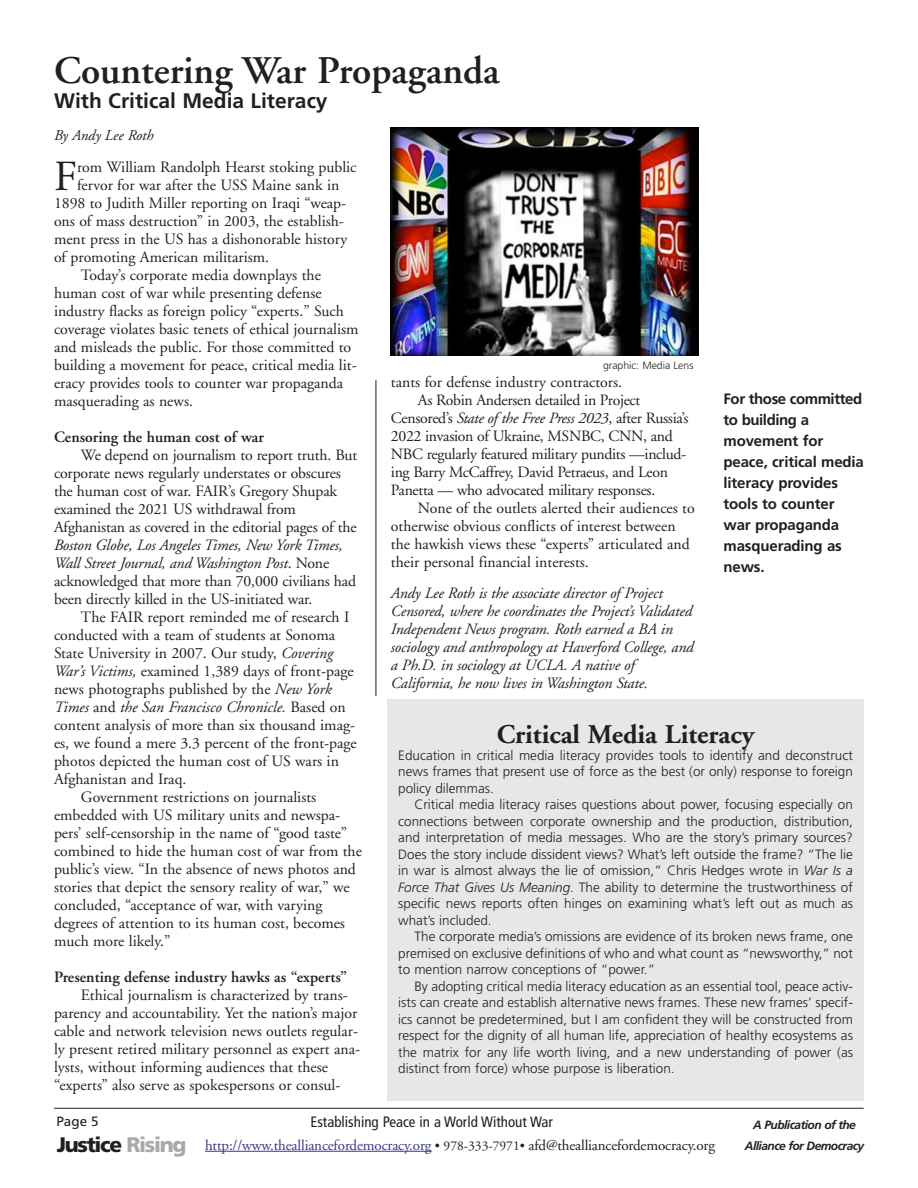
<style>
.page{position:relative;width:918px;height:1188px;background:#fff}
.page>*{position:absolute;margin:0;border:0;box-sizing:border-box;transform-origin:0 0}
.Drop_Cap{font:42.9px "Adobe Garamond";color:#231f20}
.Headline{font:600 39px "Adobe Garamond";color:#231f20}
.Box_headline{font:700 27px "Adobe Garamond";color:#231f20}
.Small_Headline{font:700 21px "Frutiger LT Std";color:#231f20}
.t1{font:900 21px "Frutiger LT Std";letter-spacing:-.065em;color:#231f20}
.body_text{font:15.75px/18px "Adobe Garamond";color:#231f20}
.Author_Bio{font:italic 15.75px/18px "Adobe Garamond";letter-spacing:-.01em;color:#231f20}
.body_text-2{font:15.75px/18px "Adobe Garamond";letter-spacing:-.02em;color:#231f20}
.Drop_Cap-2{font:15.75px "Adobe Garamond";color:#231f20}
.body_text-3{font:600 15.75px "Adobe Garamond";color:#231f20}
.Sidebar_Quotes{font:700 15px/21px "Frutiger LT Std";letter-spacing:-.01em;color:#231f20}
.t2{font:15px "Adobe Garamond";letter-spacing:-.01em;color:#38378d}
.t3{font:condensed 15px "Frutiger LT Std";color:#231f20}
.Sidebar_Quotes-2{font:700 15px/21px "Frutiger LT Std";letter-spacing:-.03em;color:#231f20}
.Author{font:italic 15px "Adobe Garamond";color:#231f20}
.Box_text{font:300 13.5px/16.5px "Frutiger LT Std";color:#231f20;text-align:justify}
.t4{font:13.5px "Frutiger LT Std";color:#231f20}
.t5{font:italic 700 12px "Frutiger LT Std";letter-spacing:-.045em;color:#231f20}
.Photo_credit{font:300 10.5px "Frutiger LT Std";color:#231f20}
.s1{font-style:italic}
.s2{color:#a8a9ad}
.s3{font-size:13.5px;color:#231f20}
.s4{color:#231f20}
</style>
<div class="page">
<hr style="left:54px;top:1108px;width:810px;height:1px;background:#231f20">
<hr style="left:205px;top:1151px;width:226px;height:1px;background:#38378d">
<div style="left:387px;top:700px;width:477px;height:401px;background:#e6e7e9"></div>
<img style="left:390px;top:127px;width:309px;height:228px">
<hr style="left:376px;top:380px;width:1px;height:316px;background:#231f20">
<p class="Headline" style="left:54px;top:49px;width:447px">Countering War Propaganda</p>
<p class="Small_Headline" style="left:54px;top:88px;width:275px">With Critical Media Literacy</p>
<p class="Author" style="left:54px;top:128px;width:101px">By Andy Lee Roth</p>
<p class="Drop_Cap" style="left:54px;top:153px;width:25px">F</p>
<p class="Drop_Cap-2" style="left:77px;top:158px;width:281px">rom William Randolph Hearst stoking public</p>
<p class="Drop_Cap-2" style="left:77px;top:176px;width:264px">fervor for war after the USS Maine sank in</p>
<p class="Drop_Cap-2" style="left:54px;top:194px;width:294px">1898 to Judith Miller reporting on Iraqi “weap-</p>
<p class="Drop_Cap-2" style="left:54px;top:212px;width:291px">ons of mass destruction” in 2003, the establish-</p>
<p class="Drop_Cap-2" style="left:54px;top:230px;width:295px">ment press in the US has a dishonorable history</p>
<p class="Drop_Cap-2" style="left:54px;top:248px;width:217px">of promoting American militarism.</p>
<p class="body_text" style="left:54px;top:266px;width:306px;text-indent:27px">Today’s corporate media downplays the human cost of war while presenting defense industry flacks as foreign policy “experts.” Such coverage violates basic tenets of ethical journalism and misleads the public. For those committed to building a movement for peace, critical media lit&shy;eracy provides tools to counter war propaganda masquerading as news.</p>
<p class="body_text-3" style="left:54px;top:428px;width:212px">Censoring the human cost of war</p>
<p class="body_text" style="left:54px;top:446px;width:305px;text-indent:27px">We depend on journalism to report truth. But corporate news regularly understates or obscures the human cost of war. FAIR’s Gregory Shupak examined the 2021 US withdrawal from Afghanistan as covered in the editorial pages of the <span class="s1">Boston Globe, Los Angeles Times, New York Times, Wall Street Journal, and Washington Post</span>. None acknowledged that more than 70,000 civilians had been directly killed in the US-initiated war.</p>
<p class="body_text" style="left:54px;top:608px;width:304px;text-indent:27px">The FAIR report reminded me of research I conducted with a team of students at Sonoma State University in 2007. Our study, <span class="s1">Covering War’s Victims,</span> examined 1,389 days of front-page news photographs published by the <span class="s1">New York Times</span> and <span class="s1">the San Francisco Chronicle.</span> Based on content analysis of more than six thousand imag&shy;es, we found a mere 3.3 percent of the front-page photos depicted the human cost of US wars in Afghanistan and Iraq.</p>
<p class="body_text" style="left:54px;top:788px;width:309px;text-indent:27px">Government restrictions on journalists embedded with US military units and newspa&shy;pers’ self-censorship in the name of “good taste” combined to hide the human cost of war from the public’s view. “In the absence of news photos and stories that depict the sensory reality of war,” we concluded, “acceptance of war, with varying degrees of attention to its human cost, becomes much more likely.”</p>
<p class="body_text-3" style="left:54px;top:968px;width:295px">Presenting defense industry hawks as “experts”</p>
<p class="body_text" style="left:54px;top:986px;width:308px;text-indent:27px">Ethical journalism is characterized by trans&shy;parency and accountability. Yet the nation’s major cable and network television news outlets regular&shy;ly present retired military personnel as expert ana&shy;lysts, without informing audiences that these “experts” also serve as spokespersons or consul-</p>
<p class="Photo_credit" style="left:603px;top:359px;width:92px">graphic: Media Lens</p>
<p class="body_text" style="left:391px;top:373px;width:233px">tants for defense industry contractors.</p>
<p class="body_text-2" style="left:391px;top:391px;width:299px;text-indent:27px">As Robin Andersen detailed in Project Censored’s <span class="s1">State of the Free Press 2023</span>, after Russia’s 2022 invasion of Ukraine, MSNBC, CNN, and NBC regularly featured military pundits —includ&shy;ing Barry McCaffrey, David Petraeus, and Leon Panetta — who advocated military responses.</p>
<p class="body_text" style="left:391px;top:499px;width:305px;text-indent:27px">None of the outlets alerted their audiences to otherwise obvious conflicts of interest between the hawkish views these “experts” articulated and their personal financial interests.</p>
<p class="Author_Bio" style="left:391px;top:585px;width:304px">Andy Lee Roth is the associate director of Project Censored, where he coordinates the Project’s Validated Independent News program. Roth earned a BA in sociology and anthropology at Haverford College, and a Ph.D. in sociology at UCLA. A native of California, he now lives in Washington State.</p>
<p class="Sidebar_Quotes-2" style="left:724px;top:388px;width:140px">For those committed to building a</p>
<p class="Sidebar_Quotes" style="left:724px;top:430px;width:142px">movement for peace, critical media literacy provides tools to counter war propaganda masquerading as news.</p>
<p class="Box_headline" style="left:497px;top:720px;width:259px">Critical Media Literacy</p>
<p class="Box_text" style="left:398px;top:747px;width:456px">Education in critical media literacy provides tools to identify and deconstruct news frames that present use of force as the best (or only) response to foreign policy dilemmas.</p>
<p class="Box_text" style="left:398px;top:796px;width:456px;text-indent:16px">Critical media literacy raises questions about power, focusing especially on connections between corporate ownership and the production, distribution, and interpretation of media messages. Who are the story’s primary sources?<br>Does the story include dissident views? What’s left outside the frame? “The lie in war is almost always the lie of omission,” Chris Hedges wrote in <span class="s1">War Is a Force That Gives Us Meaning</span>. The ability to determine the trustworthiness of specific news reports often hinges on examining what’s left out as much as what’s included.</p>
<p class="Box_text" style="left:398px;top:928px;width:456px;text-indent:16px">The corporate media’s omissions are evidence of its broken news frame, one premised on exclusive definitions of who and what count as “newsworthy,” not to mention narrow conceptions of “power.”</p>
<p class="Box_text" style="left:398px;top:978px;width:456px;text-indent:16px">By adopting critical media literacy education as an essential tool, peace activ&shy;ists can create and establish alternative news frames. These new frames’ specif&shy;ics cannot be predetermined, but I am confident they will be constructed from respect for the dignity of all human life, appreciation of healthy ecosystems as the matrix for any life worth living, and a new understanding of power (as distinct from force) whose purpose is liberation.</p>
<p class="t4" style="left:56px;top:1113px;width:44px">Page 5</p>
<h3 class="t1" style="left:57px;top:1132px;width:131px">Justice <span class="s2">Rising</span></h3>
<p class="t3" style="left:310px;top:1113px;width:244px">Establishing Peace in a World Without War</p>
<p class="t5" style="left:753px;top:1118px;width:104px">A Publication of the</p>
<p class="t2" style="left:205px;top:1137px;width:512px">http://www.thealliancefordemocracy.org <span class="s3">• 978-333-7971•</span> <span class="s4">afd@thealliancefordemocracy.org</span></p>
<p class="t5" style="left:745px;top:1139px;width:121px">Alliance for Democracy</p>
</div>
